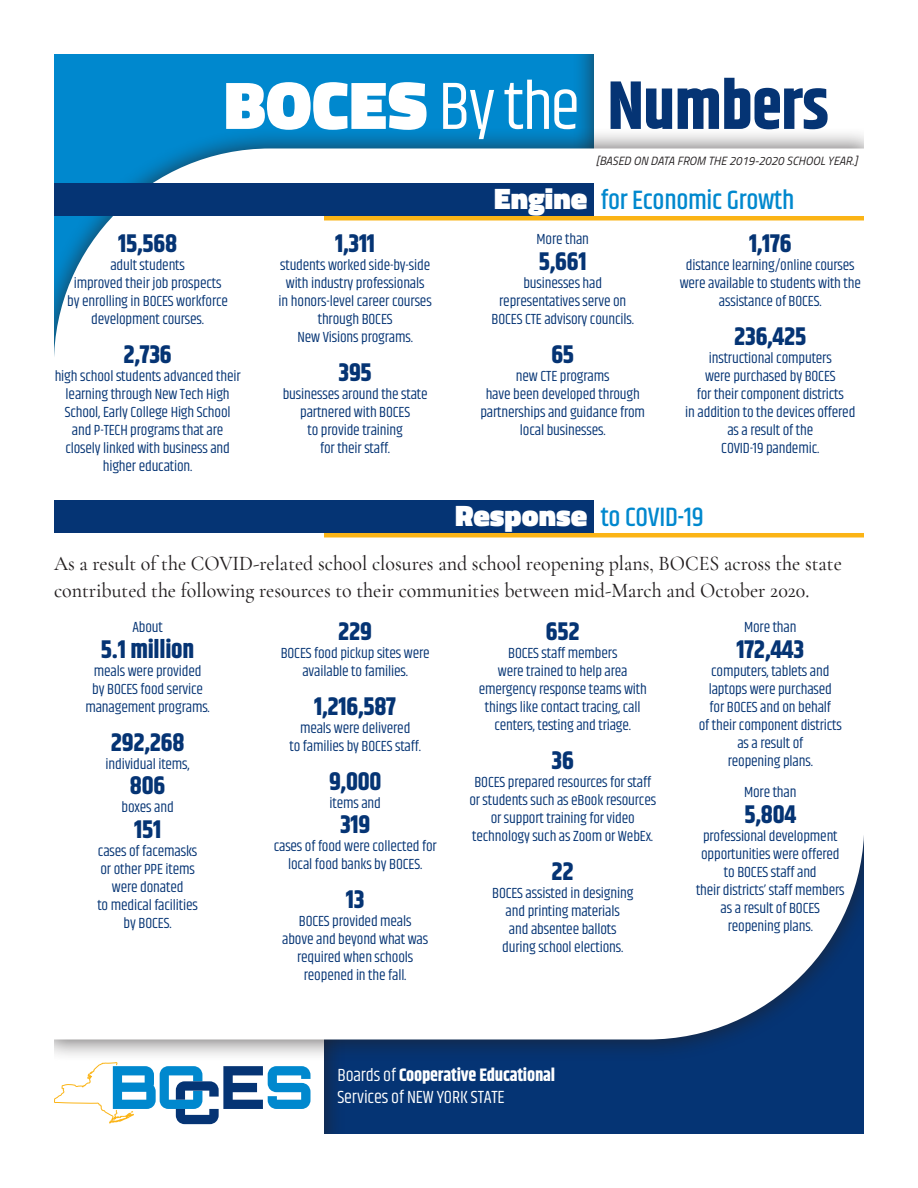
<style>
.page{position:relative;width:918px;height:1188px;background:#fff}
.page>*{position:absolute;margin:0;border:0;box-sizing:border-box;transform-origin:0 0}
.t1{font:700 68.55px "Khand";letter-spacing:-.01em;color:#053474}
.heading1{font:900 30px "Titillium Web";color:#fff}
.heading2{font:500 27px "Khand";letter-spacing:-.01em;color:#0088ce}
.feature_stat_number{font:700 25.5px "Khand";letter-spacing:-.01em;color:#053474}
.large_intro_text{font:500 21px/27px "Cormorant Garamond";color:#231f20;scale:.95 1}
.t2{font:18px/21.6px "Khand";letter-spacing:-.01em;color:#fff}
.feature_stat_text{font:15px/18px "Khand";letter-spacing:-.01em;color:#053474;text-align:center}
.t3{font:italic 12px "Titillium Web";letter-spacing:.01em;color:#231f20;scale:.95 1}
.s1{font-family:"Titillium Web";font-weight:900;color:#fff}
.s2{font-weight:400;color:#fff}
.s3{font-weight:700}
</style>
<div class="page">
<div style="left:54px;top:54px;width:810px;height:400px;background:#0088ce"></div>
<div style="left:54px;top:734px;width:810px;height:400px;background:#053474"></div>
<div style="left:572px;top:54px;width:292px;height:232px;background:#231f20;opacity:.6"></div>
<div style="left:594px;top:54px;width:270px;height:210px;background:#fff"></div>
<div style="left:54px;top:933px;width:292px;height:201px;background:#231f20;opacity:.6"></div>
<div style="left:54px;top:955px;width:270px;height:179px;background:#fff"></div>
<div style="left:54px;top:126px;width:810px;height:936px;background:#231f20;opacity:.6"></div>
<div style="left:54px;top:148px;width:810px;height:892px;background:#fff"></div>
<svg style="left:54px;top:1062px;width:256px;height:62px"></svg>
<div style="left:54px;top:501px;width:540px;height:32px;background:#053474"></div>
<hr style="left:324px;top:533px;width:540px;height:4px;background:#fbb416">
<div style="left:54px;top:184px;width:540px;height:32px;background:#053474"></div>
<hr style="left:324px;top:216px;width:540px;height:4px;background:#fbb416">
<h1 class="t1" style="left:224px;top:57px;width:606px"><span class="s1">BOCES</span> <span class="s2">By the</span> Numbers</h1>
<p class="t3" style="left:596px;top:152px;width:276px">[BASED ON DATA FROM THE 2019-2020 SCHOOL YEAR.]</p>
<p class="feature_stat_number" style="left:118px;top:225px;width:60px">15,568</p>
<p class="feature_stat_text" style="left:67px;top:257px;width:162px">adult students<br>improved their job prospects by enrolling in BOCES workforce development courses.</p>
<p class="feature_stat_number" style="left:124px;top:336px;width:50px">2,736</p>
<p class="feature_stat_text" style="left:55px;top:368px;width:187px">high school students advanced their learning through New Tech High<br>School, Early College High School and P-TECH programs that are closely linked with business and higher education.</p>
<p class="feature_stat_number" style="left:335px;top:225px;width:41px">1,311</p>
<p class="feature_stat_text" style="left:279px;top:257px;width:155px">students worked side-by-side with industry professionals<br>in honors-level career courses through BOCES<br>New Visions programs.</p>
<p class="feature_stat_number" style="left:339px;top:354px;width:35px">395</p>
<p class="feature_stat_text" style="left:283px;top:386px;width:146px">businesses around the state partnered with BOCES<br>to provide training<br>for their staff.</p>
<p class="heading1" style="left:494px;top:177px;width:94px">Engine</p>
<p class="heading2" style="left:601px;top:183px;width:195px">for Economic Growth</p>
<p class="feature_stat_text" style="left:537px;top:231px;width:54px">More than</p>
<p class="feature_stat_number" style="left:539px;top:243px;width:49px">5,661</p>
<p class="feature_stat_text" style="left:492px;top:275px;width:144px">businesses had representatives serve on<br>BOCES CTE advisory councils.</p>
<p class="feature_stat_number" style="left:551px;top:336px;width:24px">65</p>
<p class="feature_stat_text" style="left:480px;top:368px;width:166px">new CTE programs<br>have been developed through partnerships and guidance from local businesses.</p>
<p class="feature_stat_number" style="left:749px;top:225px;width:44px">1,176</p>
<p class="feature_stat_text" style="left:680px;top:257px;width:183px">distance learning/online courses were available to students with the assistance of BOCES.</p>
<p class="feature_stat_number" style="left:734px;top:318px;width:74px">236,425</p>
<p class="feature_stat_text" style="left:685px;top:350px;width:172px">instructional computers<br>were purchased by BOCES<br>for their component districts<br>in addition to the devices offered as a result of the<br>COVID-19 pandemic.</p>
<p class="heading1" style="left:455px;top:494px;width:134px">Response</p>
<p class="heading2" style="left:601px;top:500px;width:104px">to COVID-19</p>
<p class="large_intro_text" style="left:54px;top:550px;width:831px">As a result of the COVID-related school closures and school reopening plans, BOCES across the state contributed the following resources to their communities between mid-March and October 2020.</p>
<p class="feature_stat_text" style="left:132px;top:619px;width:32px">About</p>
<p class="feature_stat_number" style="left:101px;top:631px;width:95px">5.1 million</p>
<p class="feature_stat_text" style="left:85px;top:663px;width:126px">meals were provided<br>by BOCES food service management programs.</p>
<p class="feature_stat_number" style="left:111px;top:724px;width:75px">292,268</p>
<p class="feature_stat_text" style="left:106px;top:756px;width:86px">individual items,</p>
<p class="feature_stat_number" style="left:130px;top:768px;width:37px">806</p>
<p class="feature_stat_text" style="left:122px;top:799px;width:54px">boxes and</p>
<p class="feature_stat_number" style="left:134px;top:811px;width:29px">151</p>
<p class="feature_stat_text" style="left:97px;top:843px;width:102px">cases of facemasks or other PPE items were donated<br>to medical facilities by BOCES.</p>
<p class="feature_stat_number" style="left:338px;top:613px;width:35px">229</p>
<p class="feature_stat_text" style="left:281px;top:645px;width:150px">BOCES food pickup sites were available to families.</p>
<p class="feature_stat_number" style="left:314px;top:688px;width:83px">1,216,587</p>
<p class="feature_stat_text" style="left:289px;top:720px;width:133px">meals were delivered<br>to families by BOCES staff.</p>
<p class="feature_stat_number" style="left:329px;top:763px;width:54px">9,000</p>
<p class="feature_stat_text" style="left:330px;top:795px;width:53px">items and</p>
<p class="feature_stat_number" style="left:340px;top:807px;width:32px">319</p>
<p class="feature_stat_text" style="left:274px;top:838px;width:165px">cases of food were collected for local food banks by BOCES.</p>
<p class="feature_stat_number" style="left:346px;top:882px;width:20px">13</p>
<p class="feature_stat_text" style="left:282px;top:913px;width:148px">BOCES provided meals above and beyond what was required when schools reopened in the fall.</p>
<p class="feature_stat_number" style="left:546px;top:613px;width:35px">652</p>
<p class="feature_stat_text" style="left:479px;top:645px;width:170px">BOCES staff members<br>were trained to help area emergency response teams with things like contact tracing, call centers, testing and triage.</p>
<p class="feature_stat_number" style="left:552px;top:742px;width:24px">36</p>
<p class="feature_stat_text" style="left:469px;top:774px;width:188px">BOCES prepared resources for staff or students such as eBook resources or support training for video technology such as Zoom or WebEx.</p>
<p class="feature_stat_number" style="left:552px;top:853px;width:24px">22</p>
<p class="feature_stat_text" style="left:492px;top:885px;width:143px">BOCES assisted in designing and printing materials<br>and absentee ballots during school elections.</p>
<p class="t2" style="left:338px;top:1065px;width:219px">Boards of <span class="s3">Cooperative Educational<br></span>Services of NEW YORK STATE</p>
<p class="feature_stat_text" style="left:744px;top:619px;width:54px">More than</p>
<p class="feature_stat_number" style="left:736px;top:631px;width:69px">172,443</p>
<p class="feature_stat_text" style="left:699px;top:663px;width:144px">computers, tablets and laptops were purchased<br>for BOCES and on behalf<br>of their component districts as a result of<br>reopening plans.</p>
<p class="feature_stat_text" style="left:744px;top:784px;width:54px">More than</p>
<p class="feature_stat_number" style="left:744px;top:796px;width:53px">5,804</p>
<p class="feature_stat_text" style="left:696px;top:828px;width:150px">professional development opportunities were offered to BOCES staff and<br>their districts’ staff members as a result of BOCES reopening plans.</p>
</div>
